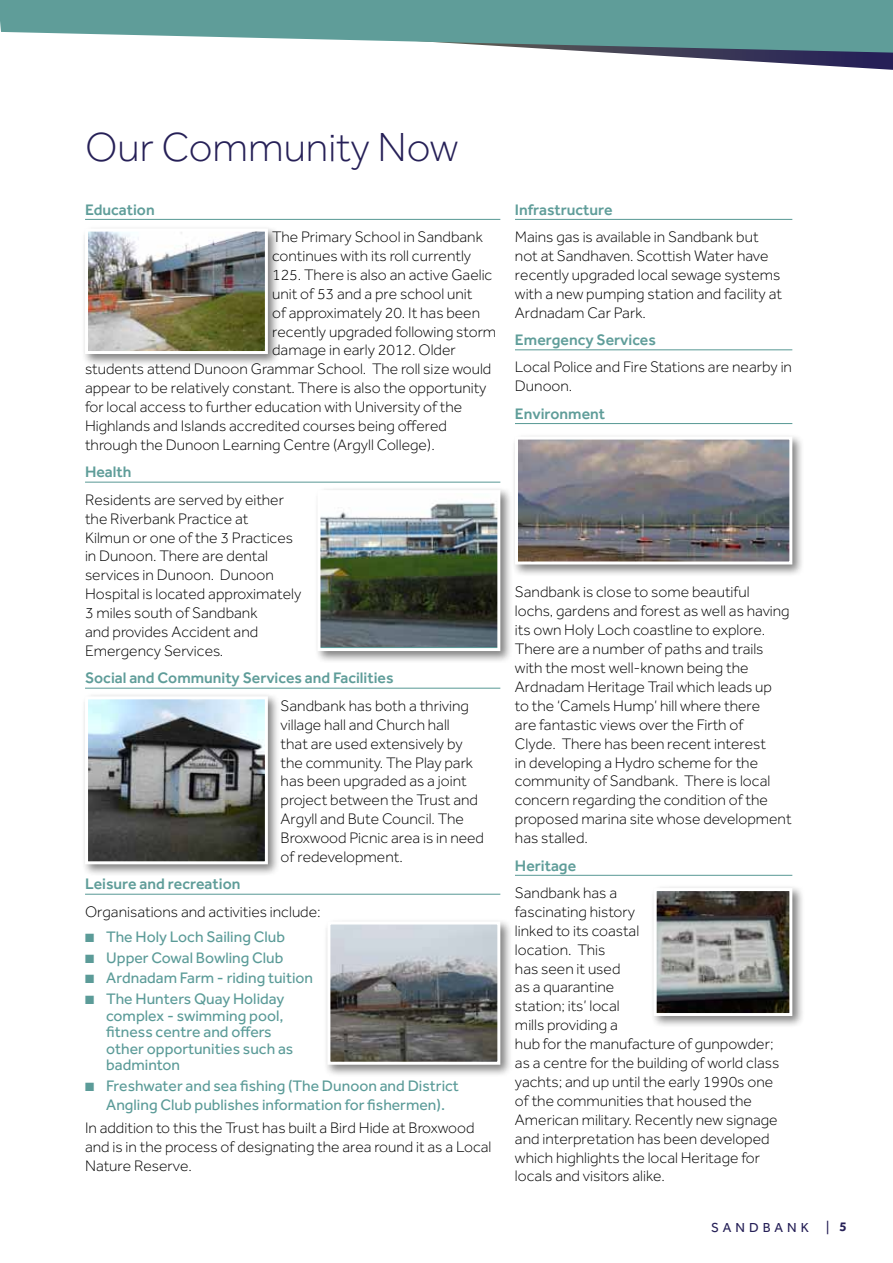
<style>
.page{position:relative;width:893px;height:1263px;background:#fff}
.page>*{position:absolute;margin:0;border:0;box-sizing:border-box;transform-origin:0 0}
.t1{font:300 42px "Effra";color:#262057}
.t2{font:300 15.75px/18.9px "Effra";color:#000}
.t3{font:15.75px/16.5px "Effra";color:#5b9b98}
.t4{font:500 15.75px "Effra";color:#5f9d99}
.t5{font:13.5px "Effra";letter-spacing:.3em;color:#262057}
.s1{font-weight:700}
</style>
<div class="page">
<hr style="left:85px;top:219px;width:415px;height:1px;background:#5f9d99">
<hr style="left:85px;top:482px;width:415px;height:1px;background:#5f9d99">
<hr style="left:85px;top:688px;width:415px;height:1px;background:#5f9d99">
<hr style="left:85px;top:894px;width:415px;height:1px;background:#5f9d99">
<svg style="left:616px;top:53px;width:277px;height:17px"></svg>
<svg style="left:3px;top:0;width:890px;height:53px;fill:#5f9d99"></svg>
<svg style="left:0;top:0;width:3px;height:32px"></svg>
<hr style="left:515px;top:219px;width:277px;height:1px;background:#5f9d99">
<hr style="left:515px;top:349px;width:277px;height:1px;background:#5f9d99">
<hr style="left:515px;top:423px;width:277px;height:1px;background:#5f9d99">
<hr style="left:515px;top:875px;width:277px;height:1px;background:#5f9d99">
<div style="left:81px;top:225px;width:200px;height:142px;background:#000;opacity:.5"></div>
<img style="left:89px;top:233px;width:175px;height:117px">
<div style="left:85px;top:229px;width:183px;height:125px;border:3px solid #fff"></div>
<div style="left:324px;top:918px;width:189px;height:160px;background:#000;opacity:.5"></div>
<img style="left:331px;top:925px;width:165px;height:136px">
<div style="left:327px;top:921px;width:173px;height:144px;border:3px solid #fff"></div>
<div style="left:511px;top:433px;width:294px;height:144px;background:#000;opacity:.5"></div>
<img style="left:519px;top:441px;width:269px;height:119px">
<div style="left:515px;top:437px;width:277px;height:127px;border:3px solid #fff"></div>
<div style="left:650px;top:884px;width:155px;height:144px;background:#000;opacity:.5"></div>
<img style="left:658px;top:892px;width:130px;height:120px">
<div style="left:654px;top:888px;width:138px;height:128px;border:3px solid #fff"></div>
<div style="left:81px;top:693px;width:200px;height:184px;background:#000;opacity:.5"></div>
<img style="left:89px;top:700px;width:175px;height:160px">
<div style="left:85px;top:696px;width:183px;height:168px;border:3px solid #fff"></div>
<div style="left:314px;top:486px;width:199px;height:177px;background:#000;opacity:.5"></div>
<img style="left:321px;top:494px;width:175px;height:153px">
<div style="left:317px;top:490px;width:183px;height:161px;border:3px solid #fff"></div>
<h1 class="t1" style="left:85px;top:123px;width:375px">Our Community Now</h1>
<p class="t4" style="left:85px;top:200px;width:71px">Education</p>
<p class="t2" style="left:272px;top:227px;width:212px">The Primary School in Sandbank</p>
<p class="t2" style="left:272px;top:246px;width:201px">continues with its roll currently</p>
<p class="t2" style="left:272px;top:265px;width:222px">125. There is also an active Gaelic</p>
<p class="t2" style="left:272px;top:284px;width:202px">unit of 53 and a pre school unit</p>
<p class="t2" style="left:272px;top:303px;width:209px">of approximately 20. It has been</p>
<p class="t2" style="left:272px;top:322px;width:226px">recently upgraded following storm</p>
<p class="t2" style="left:272px;top:341px;width:185px">damage in early 2012. Older</p>
<p class="t2" style="left:85px;top:360px;width:408px">students attend Dunoon Grammar School. The roll size would</p>
<p class="t2" style="left:85px;top:378px;width:403px">appear to be relatively constant. There is also the opportunity</p>
<p class="t2" style="left:85px;top:397px;width:379px">for local access to further education with University of the</p>
<p class="t2" style="left:85px;top:416px;width:363px">Highlands and Islands accredited courses being offered</p>
<p class="t2" style="left:85px;top:435px;width:351px">through the Dunoon Learning Centre (Argyll College).</p>
<p class="t4" style="left:85px;top:463px;width:48px">Health</p>
<p class="t2" style="left:85px;top:490px;width:218px">Residents are served by either the Riverbank Practice at<br>Kilmun or one of the 3 Practices in Dunoon. There are dental services in Dunoon. Dunoon<br>Hospital is located approximately<br>3 miles south of Sandbank<br>and provides Accident and<br>Emergency Services.</p>
<p class="t4" style="left:85px;top:669px;width:310px">Social and Community Services and Facilities</p>
<p class="t2" style="left:281px;top:696px;width:205px">Sandbank has both a thriving village hall and Church hall<br>that are used extensively by the community. The Play park has been upgraded as a joint project between the Trust and<br>Argyll and Bute Council. The<br>Broxwood Picnic area is in need of redevelopment.</p>
<p class="t4" style="left:85px;top:875px;width:157px">Leisure and recreation</p>
<p class="t2" style="left:85px;top:902px;width:237px">Organisations and activities include:</p>
<p class="t3" style="left:85px;top:928px;width:201px">■ The Holy Loch Sailing Club</p>
<p class="t3" style="left:85px;top:949px;width:200px">■ Upper Cowal Bowling Club</p>
<p class="t3" style="left:85px;top:970px;width:230px">■ Ardnadam Farm - riding tuition</p>
<p class="t3" style="left:106px;top:990px;width:189px;text-indent:-21px">■ The Hunters Quay Holiday complex - swimming pool, fitness centre and offers other opportunities such as badminton</p>
<p class="t3" style="left:85px;top:1076px;width:375px;line-height:18.9px;text-align:center">■ Freshwater and sea fishing (The Dunoon and District<br>Angling Club publishes information for fishermen).</p>
<p class="t2" style="left:85px;top:1118px;width:408px">In addition to this the Trust has built a Bird Hide at Broxwood and is in the process of designating the area round it as a Local<br>Nature Reserve.</p>
<p class="t4" style="left:515px;top:200px;width:99px">Infrastructure</p>
<p class="t2" style="left:515px;top:227px;width:269px">Mains gas is available in Sandbank but not at Sandhaven. Scottish Water have recently upgraded local sewage systems with a new pumping station and facility at Ardnadam Car Park.</p>
<p class="t4" style="left:515px;top:330px;width:142px">Emergency Services</p>
<p class="t2" style="left:515px;top:358px;width:279px">Local Police and Fire Stations are nearby in<br>Dunoon.</p>
<p class="t4" style="left:515px;top:404px;width:92px">Environment</p>
<p class="t2" style="left:515px;top:583px;width:278px">Sandbank is close to some beautiful lochs, gardens and forest as well as having its own Holy Loch coastline to explore.<br>There are a number of paths and trails with the most well-known being the Ardnadam Heritage Trail which leads up<br>to the ‘Camels Hump’ hill where there<br>are fantastic views over the Firth of<br>Clyde. There has been recent interest<br>in developing a Hydro scheme for the community of Sandbank. There is local concern regarding the condition of the proposed marina site whose development has stalled.</p>
<p class="t4" style="left:515px;top:856px;width:63px">Heritage</p>
<p class="t2" style="left:515px;top:883px;width:266px">Sandbank has a<br>fascinating history<br>linked to its coastal<br>location. This<br>has seen it used<br>as a quarantine<br>station; its’ local<br>mills providing a<br>hub for the manufacture of gunpowder; as a centre for the building of world class yachts; and up until the early 1990s one of the communities that housed the<br>American military. Recently new signage and interpretation has been developed which highlights the local Heritage for locals and visitors alike.</p>
<p class="t5" style="left:711px;top:1219px;width:99px">SANDBANK</p>
<p class="t5" style="left:826px;top:1219px;width:22px">| <span class="s1">5</span></p>
</div>
